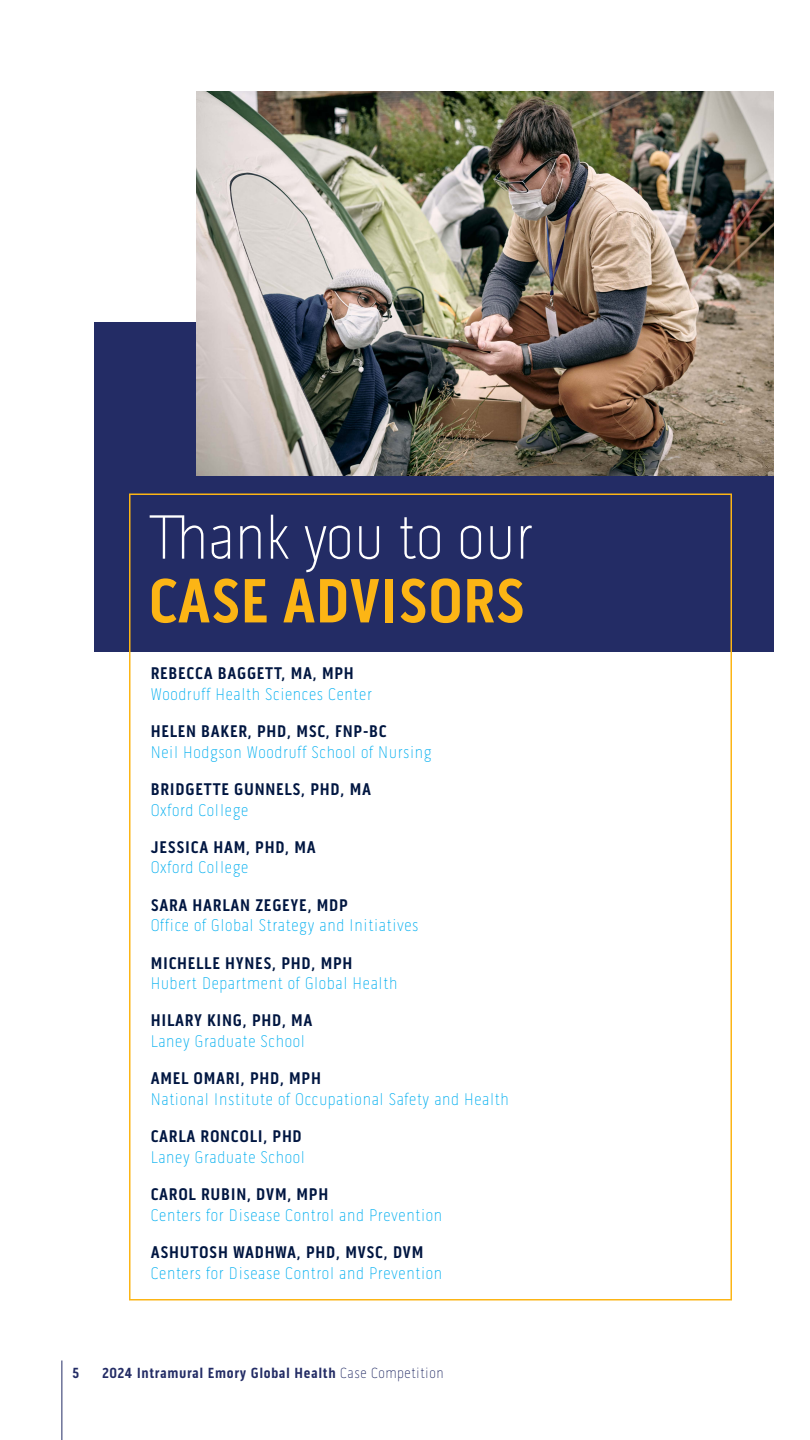
<style>
.page{position:relative;width:810px;height:1440px;background:#fff}
.page>*{position:absolute;margin:0;border:0;box-sizing:border-box;transform-origin:0 0}
.t1{font:100 63.75px "Pill Gothic 300 mg";color:#fff}
.t2{font:700 63.75px "Pill Gothic 300 mg";color:#fcb515}
.t3{font:100 17.25px "Pill Gothic 300 mg";letter-spacing:.04em;color:#00aeef}
.t4{font:700 17.25px "Pill Gothic 300 mg";letter-spacing:.04em;color:#001641}
.t5{font:700 15px "Pill Gothic 300 mg";letter-spacing:.04em;color:#232c65}
.s1{font-weight:100}
</style>
<div class="page">
<div style="left:94px;top:322px;width:680px;height:330px;background:#232c65"></div>
<img style="left:196px;top:92px;width:578px;height:384px">
<hr style="left:62px;top:1360px;width:1px;height:80px;background:#232c65">
<h1 class="t1" style="left:148px;top:500px;width:386px">Thank you to our</h1>
<h1 class="t2" style="left:148px;top:563px;width:378px">CASE ADVISORS</h1>
<p class="t4" style="left:151px;top:663px;width:204px">REBECCA BAGGETT, MA, MPH</p>
<p class="t3" style="left:151px;top:684px;width:223px">Woodruff Health Sciences Center</p>
<p class="t4" style="left:151px;top:721px;width:237px">HELEN BAKER, PHD, MSC, FNP-BC</p>
<p class="t3" style="left:151px;top:742px;width:282px">Neil Hodgson Woodruff School of Nursing</p>
<p class="t4" style="left:151px;top:779px;width:222px">BRIDGETTE GUNNELS, PHD, MA</p>
<p class="t3" style="left:151px;top:800px;width:99px">Oxford College</p>
<p class="t4" style="left:151px;top:837px;width:167px">JESSICA HAM, PHD, MA</p>
<p class="t3" style="left:151px;top:858px;width:99px">Oxford College</p>
<p class="t4" style="left:151px;top:895px;width:199px">SARA HARLAN ZEGEYE, MDP</p>
<p class="t3" style="left:151px;top:916px;width:269px">Office of Global Strategy and Initiatives</p>
<p class="t4" style="left:151px;top:953px;width:203px">MICHELLE HYNES, PHD, MPH</p>
<p class="t3" style="left:151px;top:974px;width:248px">Hubert Department of Global Health</p>
<p class="t4" style="left:151px;top:1010px;width:163px">HILARY KING, PHD, MA</p>
<p class="t3" style="left:151px;top:1031px;width:156px">Laney Graduate School</p>
<p class="t4" style="left:151px;top:1068px;width:172px">AMEL OMARI, PHD, MPH</p>
<p class="t3" style="left:151px;top:1089px;width:360px">National Institute of Occupational Safety and Health</p>
<p class="t4" style="left:151px;top:1126px;width:153px">CARLA RONCOLI, PHD</p>
<p class="t3" style="left:151px;top:1147px;width:156px">Laney Graduate School</p>
<p class="t4" style="left:151px;top:1184px;width:179px">CAROL RUBIN, DVM, MPH</p>
<p class="t3" style="left:151px;top:1205px;width:293px">Centers for Disease Control and Prevention</p>
<p class="t4" style="left:151px;top:1242px;width:274px">ASHUTOSH WADHWA, PHD, MVSC, DVM</p>
<p class="t3" style="left:151px;top:1263px;width:293px">Centers for Disease Control and Prevention</p>
<p class="t5" style="left:72px;top:1364px;width:9px">5</p>
<p class="t5" style="left:102px;top:1364px;width:343px">2024 Intramural Emory Global Health <span class="s1">Case Competition</span></p>
</div>
